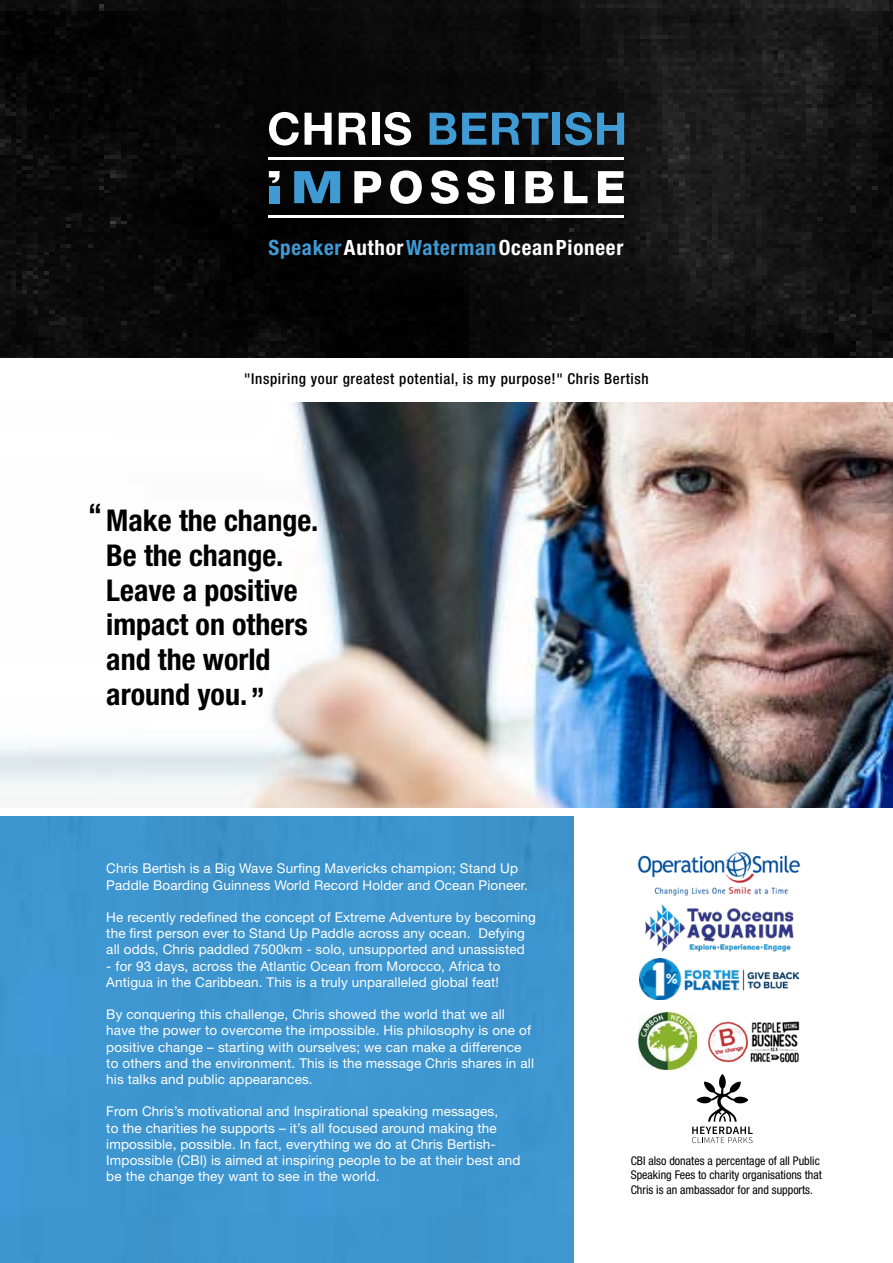
<style>
.page{position:relative;width:893px;height:1263px;background:#fff}
.page>*{position:absolute;margin:0;border:0;box-sizing:border-box;transform-origin:0 0}
.t1{font:700 condensed 30px/34.8px "Helvetica Neue LT Std";color:#000}
.t2{font:700 condensed 21px "Helvetica Neue LT Std";letter-spacing:.035em;color:#fff}
.t3{font:500 condensed 15px "Helvetica Neue LT Std";letter-spacing:.04em;color:#000}
.t4{font:13.5px/16.2px "Helvetica Neue LT Std";letter-spacing:.01em;color:#fff}
.t5{font:condensed 12px/14.4px "Helvetica Neue LT Std";color:#000}
.s1{color:#409ad4}
</style>
<div class="page">
<div style="left:0;top:816px;width:574px;height:447px;background:#3d96d0"></div>
<img style="left:0;top:0;width:893px;height:357px">
<img style="left:0;top:403px;width:893px;height:405px">
<svg style="left:269px;top:112px;width:30px;height:33px"></svg>
<svg style="left:305px;top:113px;width:27px;height:32px"></svg>
<svg style="left:339px;top:113px;width:27px;height:32px"></svg>
<div style="left:372px;top:113px;width:7px;height:32px;background:#fff"></div>
<svg style="left:384px;top:112px;width:27px;height:33px"></svg>
<svg style="left:430px;top:113px;width:26px;height:32px"></svg>
<svg style="left:462px;top:113px;width:24px;height:32px"></svg>
<svg style="left:492px;top:113px;width:56px;height:32px"></svg>
<div style="left:553px;top:113px;width:7px;height:32px;background:#409ad4"></div>
<svg style="left:565px;top:112px;width:59px;height:33px"></svg>
<hr style="left:269px;top:215px;width:355px;height:3px;background:#fff">
<hr style="left:269px;top:157px;width:355px;height:2px;background:#fff">
<svg style="left:294px;top:171px;width:46px;height:32px"></svg>
<svg style="left:354px;top:171px;width:27px;height:32px"></svg>
<svg style="left:390px;top:170px;width:32px;height:34px"></svg>
<svg style="left:431px;top:170px;width:28px;height:34px"></svg>
<svg style="left:467px;top:170px;width:28px;height:34px"></svg>
<div style="left:505px;top:171px;width:8px;height:32px;background:#fff"></div>
<svg style="left:525px;top:171px;width:28px;height:32px"></svg>
<svg style="left:564px;top:171px;width:23px;height:32px"></svg>
<svg style="left:598px;top:171px;width:26px;height:32px"></svg>
<div style="left:269px;top:186px;width:11px;height:17px;background:#409ad4"></div>
<svg style="left:269px;top:171px;width:10px;height:12px"></svg>
<img style="left:640px;top:959px;width:158px;height:41px">
<img style="left:696px;top:1021px;width:104px;height:42px">
<svg style="left:692px;top:1074px;width:61px;height:69px"></svg>
<img style="left:638px;top:1012px;width:58px;height:58px">
<img style="left:637px;top:851px;width:164px;height:101px">
<h2 class="t2" style="left:269px;top:235px;width:356px"><span class="s1">Speaker</span> Author <span class="s1">Waterman</span> Ocean Pioneer</h2>
<p class="t3" style="left:244px;top:369px;width:406px">"Inspiring your greatest potential, is my purpose!" Chris Bertish</p>
<h1 class="t1" style="left:88px;top:497px;width:15px">“</h1>
<h1 class="t1" style="left:106px;top:502px;width:214px">Make the change.<br>Be the change.<br>Leave a positive impact on others and the world around you.</h1>
<h1 class="t1" style="left:265px;top:705px;width:15px;rotate:-180deg">“</h1>
<p class="t4" style="left:106px;top:860px;width:423px">Chris Bertish is a Big Wave Surfing Mavericks champion; Stand Up<br>Paddle Boarding Guinness World Record Holder and Ocean Pioneer.</p>
<p class="t4" style="left:106px;top:909px;width:431px">He recently redefined the concept of Extreme Adventure by becoming the first person ever to Stand Up Paddle across any ocean. Defying all odds, Chris paddled 7500km - solo, unsupported and unassisted</p>
<p class="t4" style="left:106px;top:957px;width:396px">- for 93 days, across the Atlantic Ocean from Morocco, Africa to<br>Antigua in the Caribbean. This is a truly unparalleled global feat!</p>
<p class="t4" style="left:106px;top:1006px;width:429px">By conquering this challenge, Chris showed the world that we all have the power to overcome the impossible. His philosophy is one of positive change – starting with ourselves; we can make a difference to others and the environment. This is the message Chris shares in all his talks and public appearances.</p>
<p class="t4" style="left:106px;top:1103px;width:416px">From Chris’s motivational and Inspirational speaking messages,<br>to the charities he supports – it’s all focused around making the impossible, possible. In fact, everything we do at Chris Bertish-Impossible (CBI) is aimed at inspiring people to be at their best and be the change they want to see in the world.</p>
<p class="t5" style="left:631px;top:1153px;width:193px">CBI also donates a percentage of all Public<br>Speaking Fees to charity organisations that<br>Chris is an ambassador for and supports.</p>
</div>
